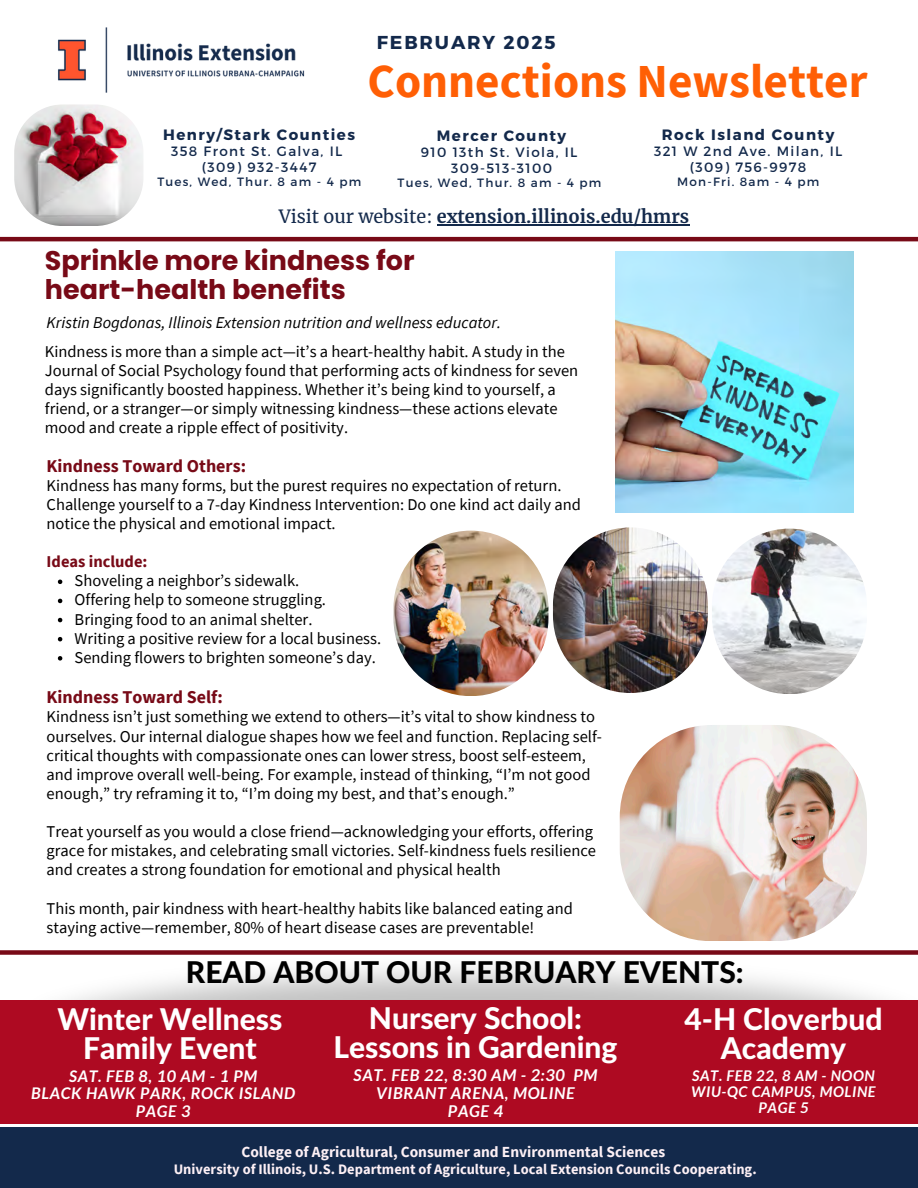
<style>
.page{position:relative;width:918px;height:1188px;background:#fff}
.page>*{position:absolute;margin:0;border:0;box-sizing:border-box;transform-origin:0 0}
.t1{font:700 47.25px "Source Sans Pro";color:#ff5f05}
.t2{font:800 30px/29.2px "Lato Latin";color:#fff;text-align:center}
.t3{font:800 30px "Lato Latin";color:#000}
.t4{font:700 27px/29.2px "Poppins";color:#780a17}
.t5{font:700 18.75px "Montserrat";letter-spacing:.1em;color:#13294b}
.t6{font:700 18px "Merriweather";color:#13294b}
.t7{font:700 18px "Source Sans Pro";color:#780a17}
.t8{font:16.5px/19.2px "Source Sans Pro";color:#000}
.t9{font:italic 16.5px "Source Sans Pro";color:#000}
.t10{font:700 16.5px "Source Sans Pro";color:#780a17}
.t11{font:italic 700 16.35px "Lato";letter-spacing:.04em;color:#fff}
.t12{font:italic 700 16.05px "Lato";letter-spacing:.04em;color:#fff}
.t13{font:700 15.45px "Source Sans Pro";color:#fdf0f5}
.t14{font:700 15px "Montserrat";letter-spacing:.1em;color:#13294b}
.t15{font:italic 700 14.85px "Lato";letter-spacing:.04em;color:#fff}
.t16{font:700 14.4px "Source Sans Pro";color:#fdf0f5}
.t17{font:13.5px "Montserrat";letter-spacing:.1em;color:#13294b}
.t18{font:12px "Montserrat";letter-spacing:.1em;color:#13294b}
.s1{font-weight:400}
</style>
<div class="page">
<div style="left:0;top:1127px;width:918px;height:61px;background:#13294b"></div>
<img style="left:58px;top:27px;width:247px;height:66px">
<img style="left:14px;top:104px;width:129px;height:122px;border-radius:48px">
<img style="left:712px;top:529px;width:155px;height:165px;border-radius:78px">
<img style="left:620px;top:725px;width:247px;height:216px;border-radius:92px">
<hr style="left:0;top:237px;width:918px;height:4px;background:#780a17">
<img style="left:615px;top:251px;width:239px;height:261px">
<svg style="left:58px;top:580px;width:4px;height:4px"></svg>
<svg style="left:58px;top:599px;width:4px;height:4px"></svg>
<svg style="left:58px;top:618px;width:4px;height:4px"></svg>
<svg style="left:58px;top:637px;width:4px;height:4px"></svg>
<svg style="left:58px;top:656px;width:4px;height:5px"></svg>
<img style="left:553px;top:527px;width:155px;height:166px;border-radius:78px">
<img style="left:393px;top:531px;width:155px;height:165px;border-radius:78px">
<img style="left:71px;top:906px;width:809px;height:94px">
<div style="left:0;top:1000px;width:918px;height:123px;background:#ae0a22"></div>
<div style="left:0;top:950px;width:918px;height:5px;background:#780a17"></div>
<hr style="left:437px;top:224px;width:252px;height:1px;background:#13294b">
<p class="t5" style="left:377px;top:30px;width:180px">FEBRUARY 2025</p>
<p class="t1" style="left:368px;top:51px;width:502px">Connections Newsletter</p>
<p class="t14" style="left:163px;top:124px;width:194px">Henry/Stark Counties</p>
<p class="t17" style="left:171px;top:142px;width:173px">358 Front St. Galva, IL</p>
<p class="t17" style="left:202px;top:158px;width:116px">(309) 932-3447</p>
<p class="t18" style="left:157px;top:173px;width:205px">Tues, Wed, Thur. 8 am - 4 pm</p>
<p class="t14" style="left:437px;top:126px;width:131px">Mercer County</p>
<p class="t17" style="left:421px;top:143px;width:158px">910 13th St. Viola, IL</p>
<p class="t17" style="left:451px;top:159px;width:103px">309-513-3100</p>
<p class="t18" style="left:398px;top:175px;width:205px">Tues, Wed, Thur. 8 am - 4 pm</p>
<h6 class="t14" style="left:662px;top:124px;width:174px">Rock Island County</h6>
<p class="t17" style="left:654px;top:142px;width:190px">321 W 2nd Ave. Milan, IL</p>
<h4 class="t17" style="left:690px;top:158px;width:118px">(309) 756-9978</h4>
<p class="t18" style="left:677px;top:173px;width:143px">Mon-Fri. 8am - 4 pm</p>
<p class="t6" style="left:279px;top:205px;width:412px"><span class="s1">Visit our website:</span> extension.illinois.edu/hmrs</p>
<p class="t4" style="left:45px;top:246px;width:371px">Sprinkle more kindness for heart-health benefits</p>
<p class="t9" style="left:47px;top:312px;width:456px">Kristin Bogdonas, Illinois Extension nutrition and wellness educator.</p>
<p class="t8" style="left:45px;top:341px;width:535px">Kindness is more than a simple act—it’s a heart-healthy habit. A study in the Journal of Social Psychology found that performing acts of kindness for seven days significantly boosted happiness. Whether it’s being kind to yourself, a friend, or a stranger—or simply witnessing kindness—these actions elevate mood and create a ripple effect of positivity.</p>
<p class="t7" style="left:47px;top:454px;width:201px">Kindness Toward Others:</p>
<h5 class="t8" style="left:47px;top:475px;width:536px">Kindness has many forms, but the purest requires no expectation of return.<br>Challenge yourself to a 7-day Kindness Intervention: Do one kind act daily and notice the physical and emotional impact.</h5>
<h1 class="t10" style="left:47px;top:551px;width:102px">Ideas include:</h1>
<p class="t8" style="left:75px;top:571px;width:226px">Shoveling a neighbor’s sidewalk.</p>
<p class="t8" style="left:75px;top:590px;width:253px">Offering help to someone struggling.</p>
<p class="t8" style="left:75px;top:609px;width:239px">Bringing food to an animal shelter.</p>
<p class="t8" style="left:75px;top:628px;width:308px">Writing a positive review for a local business.</p>
<p class="t8" style="left:75px;top:647px;width:303px">Sending flowers to brighten someone’s day.</p>
<p class="t7" style="left:47px;top:686px;width:178px">Kindness Toward Self:</p>
<p class="t8" style="left:47px;top:707px;width:557px">Kindness isn’t just something we extend to others—it’s vital to show kindness to ourselves. Our internal dialogue shapes how we feel and function. Replacing self&shy;critical thoughts with compassionate ones can lower stress, boost self-esteem, and improve overall well-being. For example, instead of thinking, “I’m not good enough,” try reframing it to, “I’m doing my best, and that’s enough.”</p>
<p class="t8" style="left:47px;top:822px;width:551px">Treat yourself as you would a close friend—acknowledging your efforts, offering grace for mistakes, and celebrating small victories. Self-kindness fuels resilience and creates a strong foundation for emotional and physical health</p>
<p class="t8" style="left:47px;top:898px;width:528px">This month, pair kindness with heart-healthy habits like balanced eating and staying active—remember, 80% of heart disease cases are preventable!</p>
<p class="t3" style="left:186px;top:959px;width:559px">READ ABOUT OUR FEBRUARY EVENTS:</p>
<p class="t2" style="left:57px;top:1006px;width:226px">Winter Wellness<br>Family Event</p>
<p class="t12" style="left:69px;top:1066px;width:190px">SAT. FEB 8, 10 AM - 1 PM</p>
<p class="t12" style="left:31px;top:1083px;width:266px">BLACK HAWK PARK, ROCK ISLAND</p>
<p class="t12" style="left:136px;top:1101px;width:56px">PAGE 3</p>
<p class="t2" style="left:333px;top:1005px;width:286px">Nursery School:<br>Lessons in Gardening</p>
<p class="t11" style="left:354px;top:1065px;width:245px">SAT. FEB 22, 8:30 AM - 2:30 PM</p>
<p class="t11" style="left:376px;top:1083px;width:200px">VIBRANT ARENA, MOLINE</p>
<p class="t11" style="left:448px;top:1100px;width:57px">PAGE 4</p>
<p class="t13" style="left:241px;top:1142px;width:425px">College of Agricultural, Consumer and Environmental Sciences</p>
<p class="t2" style="left:684px;top:1006px;width:200px">4-H Cloverbud<br>Academy</p>
<h2 class="t15" style="left:692px;top:1066px;width:184px">SAT. FEB 22, 8 AM - NOON</h2>
<h3 class="t15" style="left:691px;top:1082px;width:186px">WIU-QC CAMPUS, MOLINE</h3>
<p class="t15" style="left:758px;top:1098px;width:52px">PAGE 5</p>
<p class="t16" style="left:174px;top:1160px;width:584px">University of Illinois, U.S. Department of Agriculture, Local Extension Councils Cooperating.</p>
</div>
